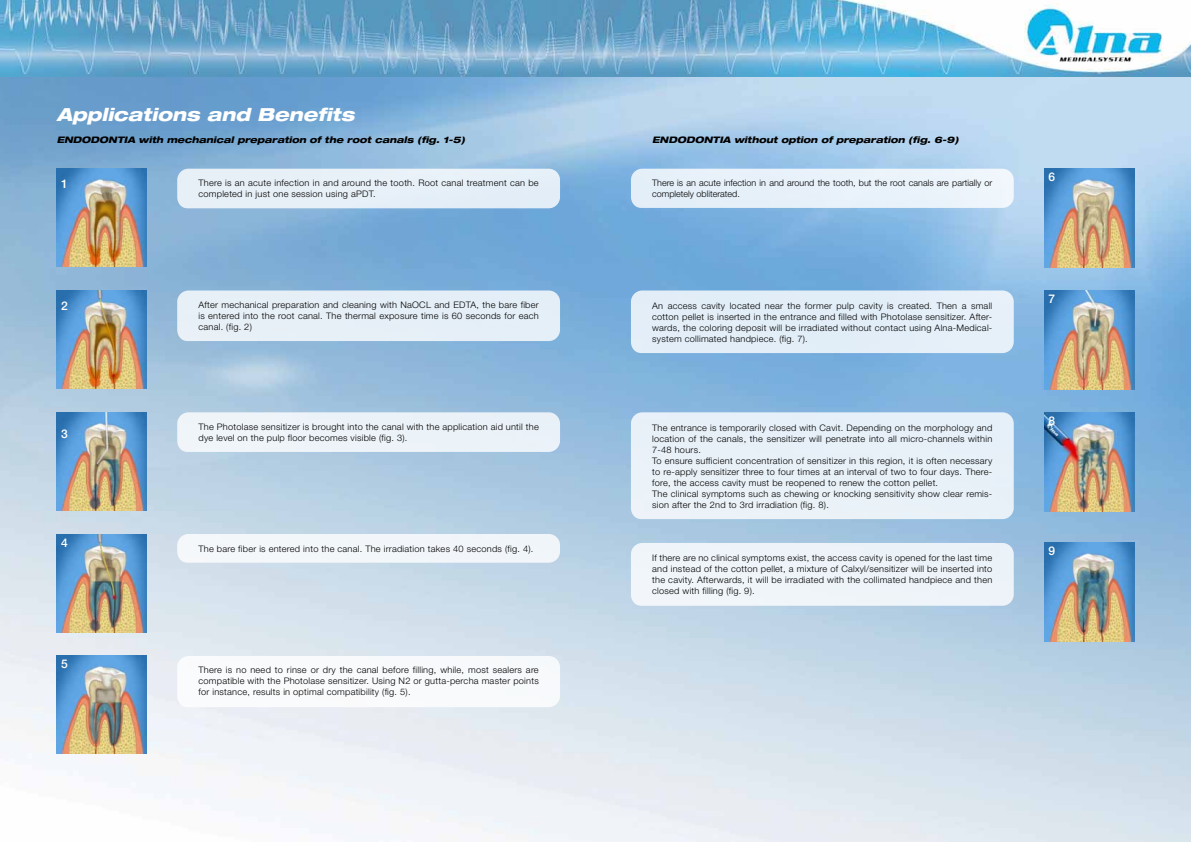
<style>
.page{position:relative;width:1191px;height:842px;background:#fff}
.page>*{position:absolute;margin:0;border:0;box-sizing:border-box;transform-origin:0 0}
.t1{font:italic 800 expanded 18px "Helvetica Neue LT Std";color:#fff}
.t2{font:500 12px "Helvetica Neue LT Std";color:#fff}
.t3{font:300 9px/11px "Helvetica Neue LT Std";letter-spacing:.025em;color:#000;text-align:justify}
.t4{font:italic 800 expanded 9px "Helvetica Neue LT Std";color:#000}
.t5{font:300 9px/11px "Helvetica Neue LT Std";color:#000}
</style>
<div class="page">
<img style="left:0;top:76px;width:1191px;height:766px">
<img style="left:57px;top:290px;width:89px;height:98px">
<div style="left:177px;top:290px;width:383px;height:51px;background:#e6eff7"></div>
<div style="left:177px;top:412px;width:383px;height:40px;background:#ecf3f8"></div>
<div style="left:177px;top:534px;width:383px;height:29px;background:#f2f6fa"></div>
<svg style="left:177px;top:656px;width:383px;height:51px"></svg>
<img style="left:57px;top:169px;width:89px;height:98px">
<div style="left:631px;top:290px;width:382px;height:63px;background:#e3eef7"></div>
<div style="left:631px;top:412px;width:382px;height:107px;background:#e9f1f8"></div>
<div style="left:631px;top:543px;width:382px;height:63px;background:#eef4f9"></div>
<img style="left:57px;top:412px;width:89px;height:98px">
<img style="left:57px;top:534px;width:89px;height:98px">
<img style="left:57px;top:656px;width:89px;height:98px">
<img style="left:1044px;top:168px;width:90px;height:99px">
<img style="left:1044px;top:290px;width:90px;height:99px">
<img style="left:1044px;top:412px;width:90px;height:99px">
<img style="left:1044px;top:543px;width:90px;height:99px">
<img style="left:0;top:0;width:1191px;height:76px">
<div style="left:177px;top:169px;width:383px;height:39px;background:#e7f0f7"></div>
<div style="left:631px;top:169px;width:382px;height:39px;background:#e8f2fa"></div>
<h1 class="t1" style="left:57px;top:103px;width:299px">Applications and Benefits</h1>
<p class="t4" style="left:57px;top:134px;width:410px">ENDODONTIA with mechanical preparation of the root canals (fig. 1-5)</p>
<p class="t4" style="left:652px;top:134px;width:308px">ENDODONTIA without option of preparation (fig. 6-9)</p>
<h2 class="t2" style="left:61px;top:177px;width:8px">1</h2>
<p class="t3" style="left:198px;top:177px;width:342px">There is an acute infection in and around the tooth. Root canal treatment can be completed in just one session using aPDT.</p>
<p class="t5" style="left:652px;top:177px;width:342px">There is an acute infection in and around the tooth, but the root canals are partially or completely obliterated.</p>
<h2 class="t2" style="left:61px;top:299px;width:8px">2</h2>
<p class="t3" style="left:198px;top:299px;width:342px">After mechanical preparation and cleaning with NaOCL and EDTA, the bare fiber is entered into the root canal. The thermal exposure time is 60 seconds for each canal. (fig. 2)</p>
<p class="t3" style="left:652px;top:300px;width:342px">An access cavity located near the former pulp cavity is created. Then a small cotton pellet is inserted in the entrance and filled with Photolase sensitizer. After&shy;wards, the coloring deposit will be irradiated without contact using Alna-Medical&shy;system collimated handpiece. (fig. 7).</p>
<h2 class="t2" style="left:61px;top:427px;width:8px">3</h2>
<h2 class="t2" style="left:61px;top:535px;width:8px">4</h2>
<h2 class="t2" style="left:61px;top:657px;width:8px">5</h2>
<p class="t3" style="left:198px;top:421px;width:342px">The Photolase sensitizer is brought into the canal with the application aid until the dye level on the pulp floor becomes visible (fig. 3).</p>
<p class="t3" style="left:652px;top:422px;width:342px;text-align:left">The entrance is temporarily closed with Cavit. Depending on the morphology and location of the canals, the sensitizer will penetrate into all micro-channels within 7-48 hours.<br>To ensure sufficient concentration of sensitizer in this region, it is often necessary to re-apply sensitizer three to four times at an interval of two to four days. There&shy;fore, the access cavity must be reopened to renew the cotton pellet.<br>The clinical symptoms such as chewing or knocking sensitivity show clear remis&shy;sion after the 2nd to 3rd irradiation (fig. 8).</p>
<p class="t3" style="left:198px;top:543px;width:336px">The bare fiber is entered into the canal. The irradiation takes 40 seconds (fig. 4).</p>
<p class="t3" style="left:198px;top:665px;width:342px">There is no need to rinse or dry the canal before filling, while, most sealers are compatible with the Photolase sensitizer. Using N2 or gutta-percha master points for instance, results in optimal compatibility (fig. 5).</p>
<p class="t3" style="left:652px;top:553px;width:342px">If there are no clinical symptoms exist, the access cavity is opened for the last time and instead of the cotton pellet, a mixture of Calxyl/sensitizer will be inserted into the cavity. Afterwards, it will be irradiated with the collimated handpiece and then closed with filling (fig. 9).</p>
<h2 class="t2" style="left:1048px;top:169px;width:8px">6</h2>
<h2 class="t2" style="left:1048px;top:291px;width:8px">7</h2>
<h2 class="t2" style="left:1048px;top:413px;width:8px">8</h2>
<h2 class="t2" style="left:1048px;top:544px;width:8px">9</h2>
</div>
